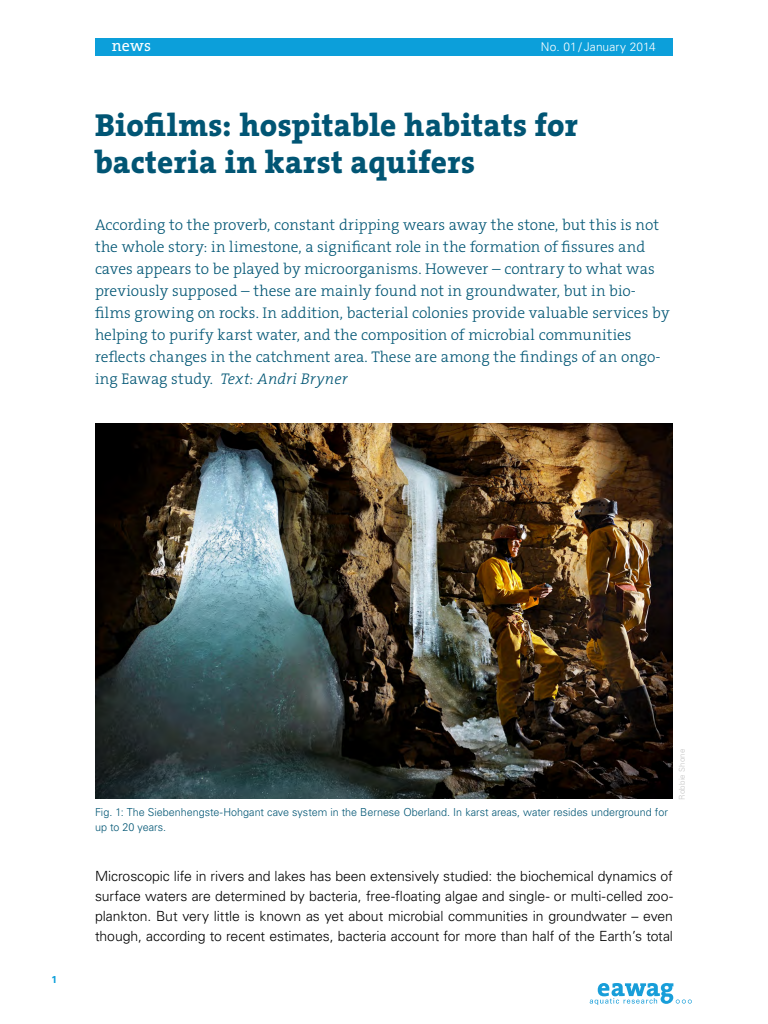
<style>
.page{position:relative;width:768px;height:1024px;background:#fff}
.page>*{position:absolute;margin:0;border:0;box-sizing:border-box;transform-origin:0 0}
.t1{font:800 32px/37px "The Serif B8";letter-spacing:.005em;color:#015574}
.t2{font:16px "The Serif B5 Plain";color:#fff}
.t3{font:300 15.5px/22px "The Serif B3";color:#015574}
.t4{font:300 14px/20px "Univers LT Std";letter-spacing:-.005em;color:#000;text-align:justify}
.t5{font:300 12px "Univers LT Std";letter-spacing:.005em;color:#fff}
.t6{font:300 11px/15px "Univers LT Std";letter-spacing:-.005em;color:#015574}
.seitenzahl{font:700 10px "Univers LT Std";color:#0c9fda}
.t7{font:300 8px "Univers LT Std";letter-spacing:.015em;color:#c6c6c6}
.s1{font-style:italic}
</style>
<div class="page">
<img style="left:95px;top:423px;width:578px;height:376px">
<div style="left:95px;top:38px;width:578px;height:17px;background:#0c9fda"></div>
<svg style="left:590px;top:983px;width:102px;height:22px"></svg>
<p class="t2" style="left:112px;top:37px;width:41px">news</p>
<p class="t5" style="left:541px;top:39px;width:117px">No. 01 / January 2014</p>
<p class="t1" style="left:95px;top:107px;width:485px">Biofilms: hospitable habitats for bacteria in karst aquifers</p>
<p class="t3" style="left:95px;top:214px;width:576px">According to the proverb, constant dripping wears away the stone, but this is not the whole story: in limestone, a significant role in the formation of fissures and caves appears to be played by microorganisms. However – contrary to what was previously supposed – these are mainly found not in groundwater, but in bio&shy;films growing on rocks. In addition, bacterial colonies provide valuable services by helping to purify karst water, and the composition of microbial communities reflects changes in the catchment area. These are among the findings of an ongo&shy;ing Eawag study. <span class="s1">Text: Andri Bryner</span></p>
<p class="seitenzahl" style="left:51px;top:974px;width:7px">1</p>
<p class="t6" style="left:95px;top:804px;width:574px">Fig. 1: The Siebenhengste-Hohgant cave system in the Bernese Oberland. In karst areas, water resides underground for up to 20 years.</p>
<p class="t7" style="left:677px;top:800px;width:53px;rotate:-90deg">Robbie Shone</p>
<p class="t4" style="left:95px;top:866px;width:580px">Microscopic life in rivers and lakes has been extensively studied: the biochemical dynamics of surface waters are determined by bacteria, free-floating algae and single- or multi-celled zoo&shy;plankton. But very little is known as yet about microbial communities in groundwater – even though, according to recent estimates, bacteria account for more than half of the Earth’s total</p>
</div>
